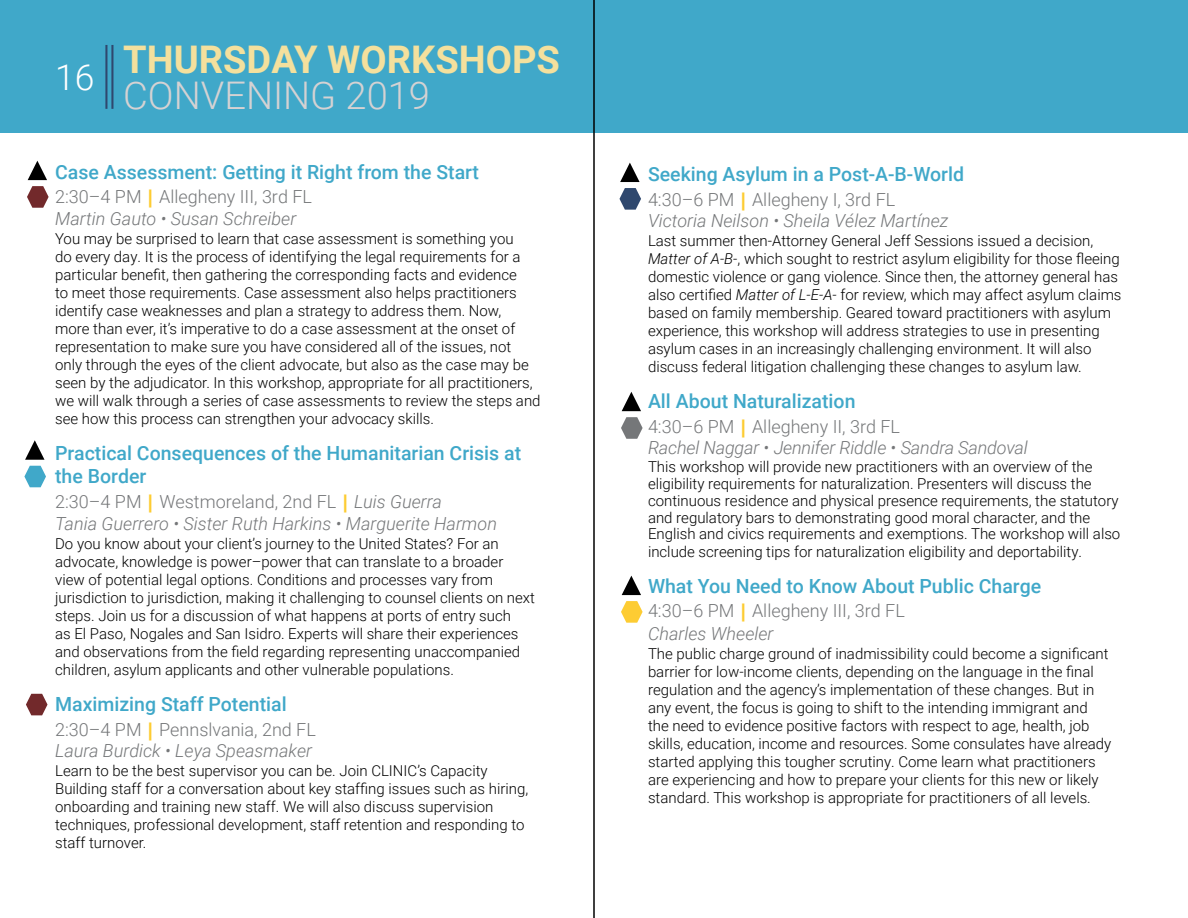
<style>
.page{position:relative;width:1188px;height:918px;background:#fff}
.page>*{position:absolute;margin:0;border:0;box-sizing:border-box;transform-origin:0 0}
.t1{font:700 38.1px "Roboto";color:#f4e09d}
.t2{font:300 38.1px "Roboto";color:#d5d2d3}
.t3{font:300 35.55px "Roboto";color:#fff}
.t4{font:500 19.5px/22.5px "Roboto";color:#40a8c9}
.t5{font:italic 300 18px/21px "Roboto";color:#757779}
.t6{font:300 18px/22px "Roboto";color:#757779}
.t7{font:300 15px/18px "Roboto";color:#000}
.s1{font-family:"Futura PT";font-weight:800;color:#fdcc33}
.s2{font-style:italic}
.s3{font-style:normal}
.s4{font-family:"Futura PT";font-weight:800;font-style:normal;color:#fdcc33}
</style>
<div class="page">
<div style="left:0;top:0;width:1188px;height:133px;background:#40a8c9"></div>
<hr style="left:105px;top:45px;width:2px;height:64px;background:#2f486e">
<svg style="left:25px;top:440px;width:20px;height:20px"></svg>
<svg style="left:622px;top:392px;width:19px;height:19px"></svg>
<svg style="left:622px;top:576px;width:19px;height:19px"></svg>
<svg style="left:620px;top:163px;width:20px;height:19px"></svg>
<svg style="left:24px;top:466px;width:22px;height:21px"></svg>
<svg style="left:621px;top:417px;width:22px;height:22px"></svg>
<svg style="left:621px;top:601px;width:22px;height:22px"></svg>
<svg style="left:620px;top:188px;width:21px;height:22px"></svg>
<svg style="left:26px;top:694px;width:22px;height:21px"></svg>
<hr style="left:111px;top:45px;width:2px;height:64px;background:#2f486e">
<hr style="left:593px;top:0;width:2px;height:918px;background:#000">
<svg style="left:28px;top:161px;width:19px;height:19px"></svg>
<svg style="left:27px;top:186px;width:22px;height:22px"></svg>
<h2 class="t3" style="left:55px;top:52px;width:41px">16</h2>
<h1 class="t1" style="left:123px;top:33px;width:438px">THURSDAY WORKSHOPS</h1>
<h1 class="t2" style="left:123px;top:68px;width:308px">CONVENING 2019</h1>
<h3 class="t4" style="left:55px;top:160px;width:425px">Case Assessment: Getting it Right from the Start</h3>
<p class="t6" style="left:55px;top:185px;width:258px">2:30–4 PM <span class="s1">|</span> Allegheny III, 3rd FL<br><span class="s2">Martin Gauto • Susan Schreiber</span></p>
<p class="t7" style="left:55px;top:229px;width:487px">You may be surprised to learn that case assessment is something you<br>do every day. It is the process of identifying the legal requirements for a particular benefit, then gathering the corresponding facts and evidence<br>to meet those requirements. Case assessment also helps practitioners identify case weaknesses and plan a strategy to address them. Now,<br>more than ever, it’s imperative to do a case assessment at the onset of representation to make sure you have considered all of the issues, not only through the eyes of the client advocate, but also as the case may be seen by the adjudicator. In this workshop, appropriate for all practitioners, we will walk through a series of case assessments to review the steps and see how this process can strengthen your advocacy skills.</p>
<h3 class="t4" style="left:55px;top:441px;width:468px">Practical Consequences of the Humanitarian Crisis at the Border</h3>
<p class="t5" style="left:55px;top:490px;width:443px;line-height:22px"><span class="s3">2:30–4 PM</span> <span class="s4">|</span> <span class="s3">Westmoreland, 2nd FL</span> <span class="s4">|</span> Luis Guerra<br>Tania Guerrero • Sister Ruth Harkins • Marguerite Harmon</p>
<p class="t7" style="left:55px;top:534px;width:481px">Do you know about your client’s journey to the United States? For an advocate, knowledge is power–power that can translate to a broader view of potential legal options. Conditions and processes vary from jurisdiction to jurisdiction, making it challenging to counsel clients on next steps. Join us for a discussion of what happens at ports of entry such<br>as El Paso, Nogales and San Isidro. Experts will share their experiences and observations from the field regarding representing unaccompanied children, asylum applicants and other vulnerable populations.</p>
<h3 class="t4" style="left:55px;top:692px;width:233px">Maximizing Staff Potential</h3>
<p class="t5" style="left:55px;top:719px;width:262px"><span class="s3">2:30–4 PM</span> <span class="s4">|</span> <span class="s3">Pennslvania, 2nd FL<br></span>Laura Burdick • Leya Speasmaker</p>
<p class="t7" style="left:55px;top:761px;width:475px">Learn to be the best supervisor you can be. Join CLINIC’s Capacity Building staff for a conversation about key staffing issues such as hiring, onboarding and training new staff. We will also discuss supervision techniques, professional development, staff retention and responding to staff turnover.</p>
<h3 class="t4" style="left:648px;top:162px;width:318px">Seeking Asylum in a Post-A-B-World</h3>
<p class="t5" style="left:648px;top:188px;width:302px"><span class="s3">4:30–6 PM</span> <span class="s4">|</span> <span class="s3">Allegheny I, 3rd FL<br></span>Victoria Neilson • Sheila Vélez Martínez</p>
<p class="t7" style="left:648px;top:231px;width:475px">Last summer then-Attorney General Jeff Sessions issued a decision, <span class="s2">Matter of A-B-</span>, which sought to restrict asylum eligibility for those fleeing domestic violence or gang violence. Since then, the attorney general has also certified <span class="s2">Matter of L-E-A-</span> for review, which may affect asylum claims based on family membership. Geared toward practitioners with asylum experience, this workshop will address strategies to use in presenting asylum cases in an increasingly challenging environment. It will also discuss federal litigation challenging these changes to asylum law.</p>
<h3 class="t4" style="left:648px;top:389px;width:209px">All About Naturalization</h3>
<p class="t5" style="left:648px;top:415px;width:381px"><span class="s3">4:30–6 PM</span> <span class="s4">|</span> <span class="s3">Allegheny II, 3rd FL<br></span>Rachel Naggar • Jennifer Riddle • Sandra Sandoval</p>
<p class="t7" style="left:648px;top:458px;width:474px;line-height:17.1px">This workshop will provide new practitioners with an overview of the eligibility requirements for naturalization. Presenters will discuss the continuous residence and physical presence requirements, the statutory and regulatory bars to demonstrating good moral character, and the English and civics requirements and exemptions. The workshop will also include screening tips for naturalization eligibility and deportability.</p>
<h3 class="t4" style="left:648px;top:575px;width:395px">What You Need to Know About Public Charge</h3>
<p class="t6" style="left:648px;top:599px;width:258px">4:30–6 PM <span class="s1">|</span> Allegheny III, 3rd FL<br><span class="s2">Charles Wheeler</span></p>
<p class="t7" style="left:648px;top:644px;width:465px">The public charge ground of inadmissibility could become a significant barrier for low-income clients, depending on the language in the final regulation and the agency’s implementation of these changes. But in any event, the focus is going to shift to the intending immigrant and the need to evidence positive factors with respect to age, health, job skills, education, income and resources. Some consulates have already started applying this tougher scrutiny. Come learn what practitioners are experiencing and how to prepare your clients for this new or likely standard. This workshop is appropriate for practitioners of all levels.</p>
</div>
